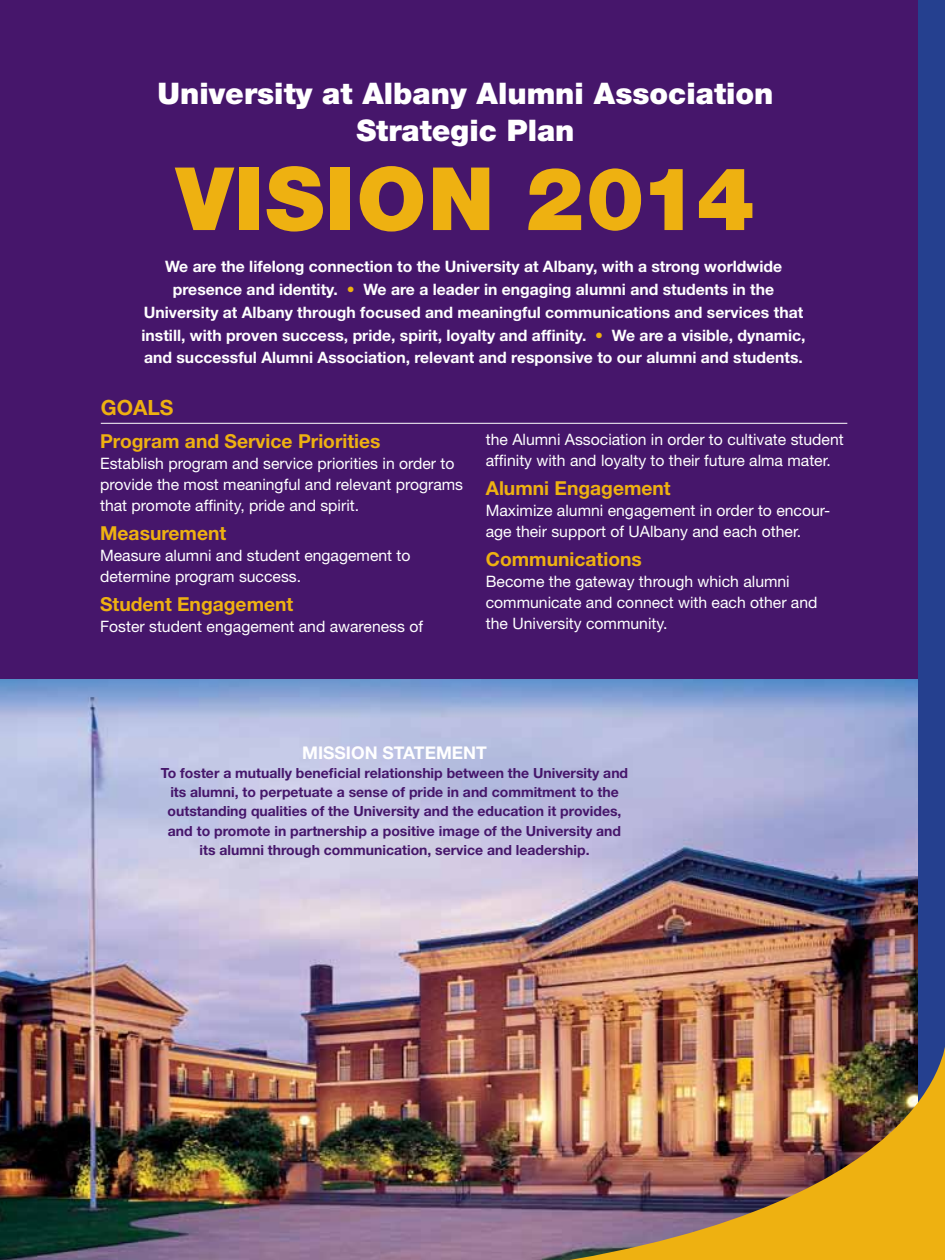
<style>
.page{position:relative;width:945px;height:1260px;background:#fff}
.page>*{position:absolute;margin:0;border:0;box-sizing:border-box;transform-origin:0 0}
.t1{font:900 87.5px "Helvetica Neue";letter-spacing:.02em;color:#eeb111}
.t2{font:900 29.75px/36.8px "Helvetica Neue";color:#fff;text-align:center}
.t3{font:700 21px "Helvetica Neue";color:#eeb111}
.t4{font:700 19.25px "Helvetica Neue";color:#eeb111}
.t5{font:700 17.5px "Helvetica Neue";color:#fff}
.t6{font:15.75px/21px "Helvetica Neue";color:#fff}
.t7{font:700 15.75px/22.8px "Helvetica Neue";color:#fff;text-align:center}
.t8{font:700 14px/19.2px "Helvetica Neue";color:#46166b;text-align:center}
.s1{color:#eeb111}
</style>
<div class="page">
<div style="left:0;top:0;width:945px;height:682px;background:#46166b"></div>
<img style="left:0;top:680px;width:918px;height:580px">
<hr style="left:101px;top:423px;width:746px;height:1px;background:#fff">
<div style="left:918px;top:0;width:27px;height:1114px;background:#25408f"></div>
<img style="left:538px;top:1033px;width:407px;height:227px">
<h2 class="t2" style="left:158px;top:75px;width:618px">University at Albany Alumni Association<br>Strategic Plan</h2>
<h1 class="t1" style="left:176px;top:147px;width:580px">VISION 2014</h1>
<p class="t7" style="left:142px;top:255px;width:666px">We are the lifelong connection to the University at Albany, with a strong worldwide presence and identity. <span class="s1">•</span> We are a leader in engaging alumni and students in the University at Albany through focused and meaningful communications and services that instill, with proven success, pride, spirit, loyalty and affinity. <span class="s1">•</span> We are a visible, dynamic, and successful Alumni Association, relevant and responsive to our alumni and students.</p>
<h3 class="t3" style="left:101px;top:395px;width:74px">GOALS</h3>
<p class="t4" style="left:100px;top:429px;width:282px">Program and Service Priorities</p>
<p class="t6" style="left:100px;top:453px;width:364px">Establish program and service priorities in order to provide the most meaningful and relevant programs that promote affinity, pride and spirit.</p>
<p class="t4" style="left:100px;top:521px;width:128px">Measurement</p>
<p class="t6" style="left:100px;top:545px;width:312px">Measure alumni and student engagement to determine program success.</p>
<p class="t4" style="left:100px;top:592px;width:195px">Student Engagement</p>
<p class="t6" style="left:100px;top:615px;width:324px">Foster student engagement and awareness of</p>
<p class="t6" style="left:486px;top:429px;width:359px">the Alumni Association in order to cultivate student affinity with and loyalty to their future alma mater.</p>
<p class="t4" style="left:486px;top:476px;width:186px">Alumni Engagement</p>
<p class="t6" style="left:486px;top:500px;width:346px">Maximize alumni engagement in order to encour&shy;age their support of UAlbany and each other.</p>
<p class="t4" style="left:486px;top:547px;width:158px">Communications</p>
<p class="t6" style="left:486px;top:571px;width:333px">Become the gateway through which alumni communicate and connect with each other and the University community.</p>
<p class="t5" style="left:302px;top:742px;width:136px">Mission Stateme</p>
<p class="t5" style="left:463px;top:742px;width:25px">nt</p>
<p class="t8" style="left:161px;top:763px;width:469px">To foster a mutually beneficial relationship between the University and its alumni, to perpetuate a sense of pride in and commitment to the outstanding qualities of the University and the education it provides, and to promote in partnership a positive image of the University and its alumni through communication, service and leadership.</p>
</div>
